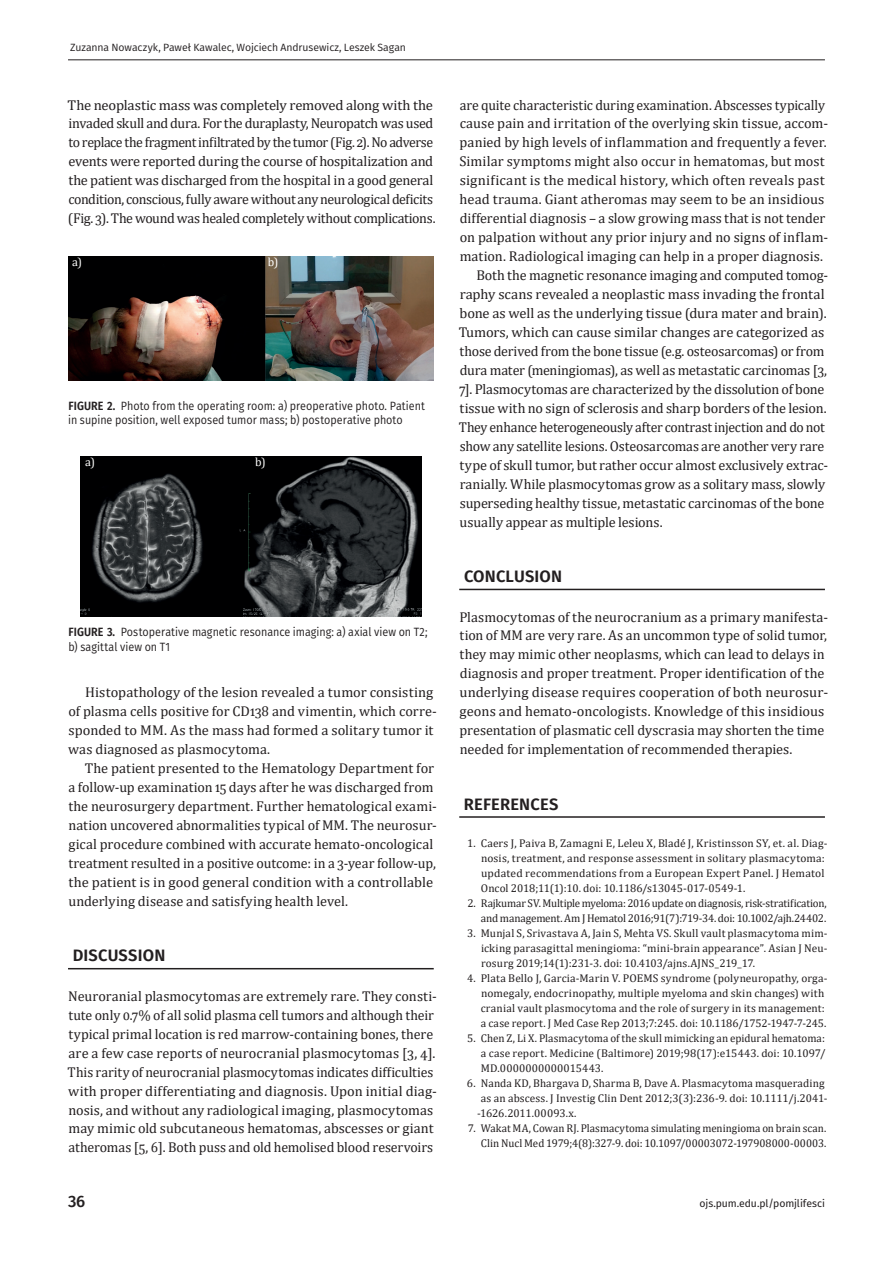
<style>
.page{position:relative;width:893px;height:1263px;background:#fff}
.page>*{position:absolute;margin:0;border:0;box-sizing:border-box;transform-origin:0 0}
.t1{font:600 16.5px "Fira Sans";letter-spacing:.01em;color:#231f20}
.t2{font:500 16.5px "Fira Sans";color:#231f20}
.t3{font:14.25px/18.9px "Cambria";letter-spacing:-.005em;color:#231f20}
.t4{font:14.25px "Cambria";letter-spacing:.015em;color:#231f20}
.t5{font:12px/14.4px "Fira Sans";letter-spacing:.005em;color:#231f20;scale:.9 1}
.t6{font:12px "Cambria";color:#fff}
.t7{font:11.25px/15px "Cambria";letter-spacing:.01em;color:#231f20}
.t8{font:11.25px/15px "Cambria";letter-spacing:-.02em;color:#231f20;text-align:right}
.t9{font:10.5px "Fira Sans";letter-spacing:-.005em;color:#231f20}
.t10{font:10.5px "Fira Sans";letter-spacing:-.005em;color:#231f20}
.s1{font-weight:600}
</style>
<div class="page">
<hr style="left:68px;top:60px;width:757px;height:1px;background:#231f20">
<hr style="left:68px;top:968px;width:366px;height:1px;background:#231f20">
<img style="left:68px;top:256px;width:366px;height:125px">
<img style="left:80px;top:456px;width:342px;height:160px">
<hr style="left:459px;top:589px;width:366px;height:1px;background:#231f20">
<hr style="left:459px;top:816px;width:366px;height:2px;background:#231f20">
<p class="t9" style="left:70px;top:40px;width:337px">Zuzanna Nowaczyk, Paweł Kawalec, Wojciech Andrusewicz, Leszek Sagan</p>
<p class="t3" style="left:68px;top:95px;width:369px">The neoplastic mass was completely removed along with the invaded skull and dura. For the duraplasty, Neuropatch was used to replace the fragment infiltrated by the tumor (Fig. 2). No adverse events were reported during the course of hospitalization and the patient was discharged from the hospital in a good general condition, conscious, fully aware without any neurological deficits (Fig. 3). The wound was healed completely without complications.</p>
<p class="t6" style="left:72px;top:255px;width:11px">a)</p>
<p class="t6" style="left:268px;top:255px;width:12px">b)</p>
<p class="t5" style="left:68px;top:398px;width:398px"><span class="s1">FIGURE 2.</span> Photo from the operating room: a) preoperative photo. Patient in supine position, well exposed tumor mass; b) postoperative photo</p>
<p class="t6" style="left:85px;top:455px;width:11px">a)</p>
<p class="t6" style="left:255px;top:455px;width:12px">b)</p>
<p class="t5" style="left:68px;top:625px;width:401px"><span class="s1">FIGURE 3.</span> Postoperative magnetic resonance imaging: a) axial view on T2; b) sagittal view on T1</p>
<p class="t3" style="left:68px;top:683px;width:370px;text-indent:17px">Histopathology of the lesion revealed a tumor consisting of plasma cells positive for CD138 and vimentin, which corre&shy;sponded to MM. As the mass had formed a solitary tumor it was diagnosed as plasmocytoma.</p>
<p class="t3" style="left:68px;top:759px;width:370px;text-indent:16px">The patient presented to the Hematology Department for a follow-up examination 15 days after he was discharged from the neurosurgery department. Further hematological exami&shy;nation uncovered abnormalities typical of MM. The neurosur&shy;gical procedure combined with accurate hemato-oncological treatment resulted in a positive outcome: in a 3-year follow-up, the patient is in good general condition with a controllable underlying disease and satisfying health level.</p>
<p class="t1" style="left:73px;top:942px;width:94px">DISCUSSION</p>
<p class="t3" style="left:68px;top:986px;width:371px">Neuroranial plasmocytomas are extremely rare. They consti&shy;tute only 0.7% of all solid plasma cell tumors and although their typical primal location is red marrow-containing bones, there are a few case reports of neurocranial plasmocytomas [3, 4].<br>This rarity of neurocranial plasmocytomas indicates difficulties with proper differentiating and diagnosis. Upon initial diag&shy;nosis, and without any radiological imaging, plasmocytomas may mimic old subcutaneous hematomas, abscesses or giant atheromas [5, 6]. Both puss and old hemolised blood reservoirs</p>
<p class="t3" style="left:460px;top:95px;width:367px">are quite characteristic during examination. Abscesses typically</p>
<p class="t3" style="left:460px;top:114px;width:370px">cause pain and irritation of the overlying skin tissue, accom-</p>
<p class="t3" style="left:460px;top:133px;width:369px">panied by high levels of inflammation and frequently a fever.</p>
<p class="t3" style="left:459px;top:152px;width:367px">Similar symptoms might also occur in hematomas, but most</p>
<p class="t4" style="left:460px;top:172px;width:366px">significant is the medical history, which often reveals past</p>
<p class="t3" style="left:460px;top:190px;width:366px">head trauma. Giant atheromas may seem to be an insidious</p>
<p class="t3" style="left:460px;top:209px;width:367px">differential diagnosis – a slow growing mass that is not tender</p>
<p class="t3" style="left:460px;top:228px;width:370px">on palpation without any prior injury and no signs of inflam-</p>
<p class="t3" style="left:460px;top:247px;width:365px">mation. Radiological imaging can help in a proper diagnosis.</p>
<p class="t3" style="left:476px;top:266px;width:352px">Both the magnetic resonance imaging and computed tomog-</p>
<p class="t3" style="left:460px;top:285px;width:366px">raphy scans revealed a neoplastic mass invading the frontal</p>
<p class="t3" style="left:460px;top:304px;width:369px">bone as well as the underlying tissue (dura mater and brain).</p>
<p class="t3" style="left:459px;top:323px;width:367px">Tumors, which can cause similar changes are categorized as</p>
<p class="t3" style="left:460px;top:342px;width:366px">those derived from the bone tissue (e.g. osteosarcomas) or from</p>
<p class="t3" style="left:460px;top:361px;width:369px">dura mater (meningiomas), as well as metastatic carcinomas [3,</p>
<p class="t3" style="left:459px;top:380px;width:367px">7]. Plasmocytomas are characterized by the dissolution of bone</p>
<p class="t3" style="left:460px;top:398px;width:369px">tissue with no sign of sclerosis and sharp borders of the lesion.</p>
<p class="t3" style="left:459px;top:417px;width:367px">They enhance heterogeneously after contrast injection and do not</p>
<p class="t3" style="left:460px;top:436px;width:366px">show any satellite lesions. Osteosarcomas are another very rare</p>
<p class="t3" style="left:460px;top:455px;width:370px">type of skull tumor, but rather occur almost exclusively extrac-</p>
<p class="t3" style="left:460px;top:474px;width:367px">ranially. While plasmocytomas grow as a solitary mass, slowly</p>
<p class="t3" style="left:460px;top:493px;width:366px">superseding healthy tissue, metastatic carcinomas of the bone</p>
<p class="t3" style="left:460px;top:512px;width:205px">usually appear as multiple lesions.</p>
<p class="t1" style="left:464px;top:563px;width:100px">CONCLUSION</p>
<p class="t3" style="left:459px;top:607px;width:370px">Plasmocytomas of the neurocranium as a primary manifesta&shy;tion of MM are very rare. As an uncommon type of solid tumor, they may mimic other neoplasms, which can lead to delays in diagnosis and proper treatment. Proper identification of the underlying disease requires cooperation of both neurosur&shy;geons and hemato-oncologists. Knowledge of this insidious presentation of plasmatic cell dyscrasia may shorten the time needed for implementation of recommended therapies.</p>
<p class="t1" style="left:464px;top:790px;width:96px">REFERENCES</p>
<p class="t7" style="left:481px;top:835px;width:348px;text-indent:-14px">1. Caers J, Paiva B, Zamagni E, Leleu X, Bladé J, Kristinsson SY, et. al. Diag&shy;nosis, treatment, and response assessment in solitary plasmacytoma: updated recommendations from a European Expert Panel. J Hematol Oncol 2018;11(1):10. doi: 10.1186/s13045-017-0549-1.</p>
<p class="t8" style="left:467px;top:895px;width:361px">2. Rajkumar SV. Multiple myeloma: 2016 update ondiagnosis, risk-stratification, and management. Am J Hematol 2016;91(7):719-34. doi: 10.1002/ajh.24402.</p>
<p class="t7" style="left:481px;top:925px;width:348px;text-align:justify;text-indent:-14px">3. Munjal S, Srivastava A, Jain S, Mehta VS. Skull vault plasmacytoma mim&shy;icking parasagittal meningioma: “mini-brain appearance”. Asian J Neu&shy;rosurg 2019;14(1):231-3. doi: 10.4103/ajns.AJNS_219_17.</p>
<p class="t7" style="left:481px;top:970px;width:348px;text-indent:-14px">4. Plata Bello J, Garcia-Marin V. POEMS syndrome (polyneuropathy, orga&shy;nomegaly, endocrinopathy, multiple myeloma and skin changes) with cranial vault plasmocytoma and the role of surgery in its management: a case report. J Med Case Rep 2013;7:245. doi: 10.1186/1752-1947-7-245.</p>
<p class="t7" style="left:481px;top:1030px;width:346px;text-align:justify;text-indent:-14px">5. Chen Z, Li X. Plasmacytoma of the skull mimicking an epidural hematoma: a case report. Medicine (Baltimore) 2019;98(17):e15443. doi: 10.1097/ MD.0000000000015443.</p>
<p class="t7" style="left:467px;top:1075px;width:359px">6. Nanda KD, Bhargava D, Sharma B, Dave A. Plasmacytoma masquerading</p>
<p class="t7" style="left:481px;top:1090px;width:348px">as an abscess. J Investig Clin Dent 2012;3(3):236-9. doi: 10.1111/j.2041-</p>
<p class="t7" style="left:477px;top:1105px;width:101px">-1626.2011.00093.x.</p>
<p class="t7" style="left:468px;top:1120px;width:360px;text-align:right">7. Wakat MA, Cowan RJ. Plasmacytoma simulating meningioma on brain scan.<br>Clin Nucl Med 1979;4(8):327-9. doi: 10.1097/00003072-197908000-00003.</p>
<p class="t2" style="left:68px;top:1188px;width:19px">36</p>
<p class="t10" style="left:699px;top:1196px;width:127px">ojs.pum.edu.pl/pomjlifesci</p>
</div>
